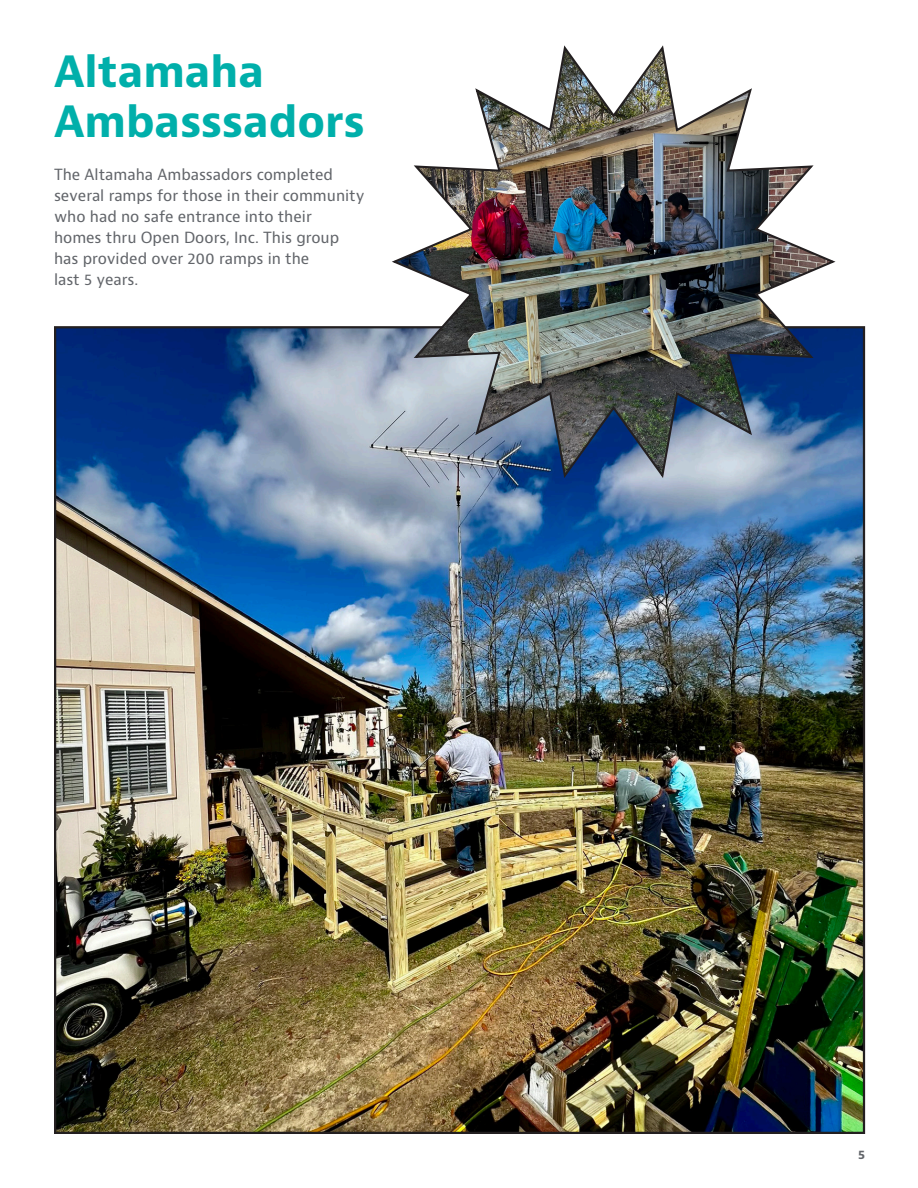
<style>
.page{position:relative;width:918px;height:1188px;background:#fff}
.page>*{position:absolute;margin:0;border:0;box-sizing:border-box;transform-origin:0 0}
.t1{font:700 42px/50.4px "Bernino Sans";color:#00afaa}
.t2{font:15px/21px "Bernino Sans";color:#62656a}
.t3{font:700 12px "Bernino Sans";color:#62656a}
</style>
<div class="page">
<img style="left:57px;top:329px;width:805px;height:802px">
<img style="left:389px;top:45px;width:447px;height:436px">
<p class="t1" style="left:54px;top:47px;width:312px">Altamaha<br>Ambasssadors</p>
<p class="t2" style="left:54px;top:164px;width:312px">The Altamaha Ambassadors completed several ramps for those in their community who had no safe entrance into their<br>homes thru Open Doors, Inc. This group has provided over 200 ramps in the<br>last 5 years.</p>
<p class="t3" style="left:858px;top:1147px;width:8px">5</p>
</div>
